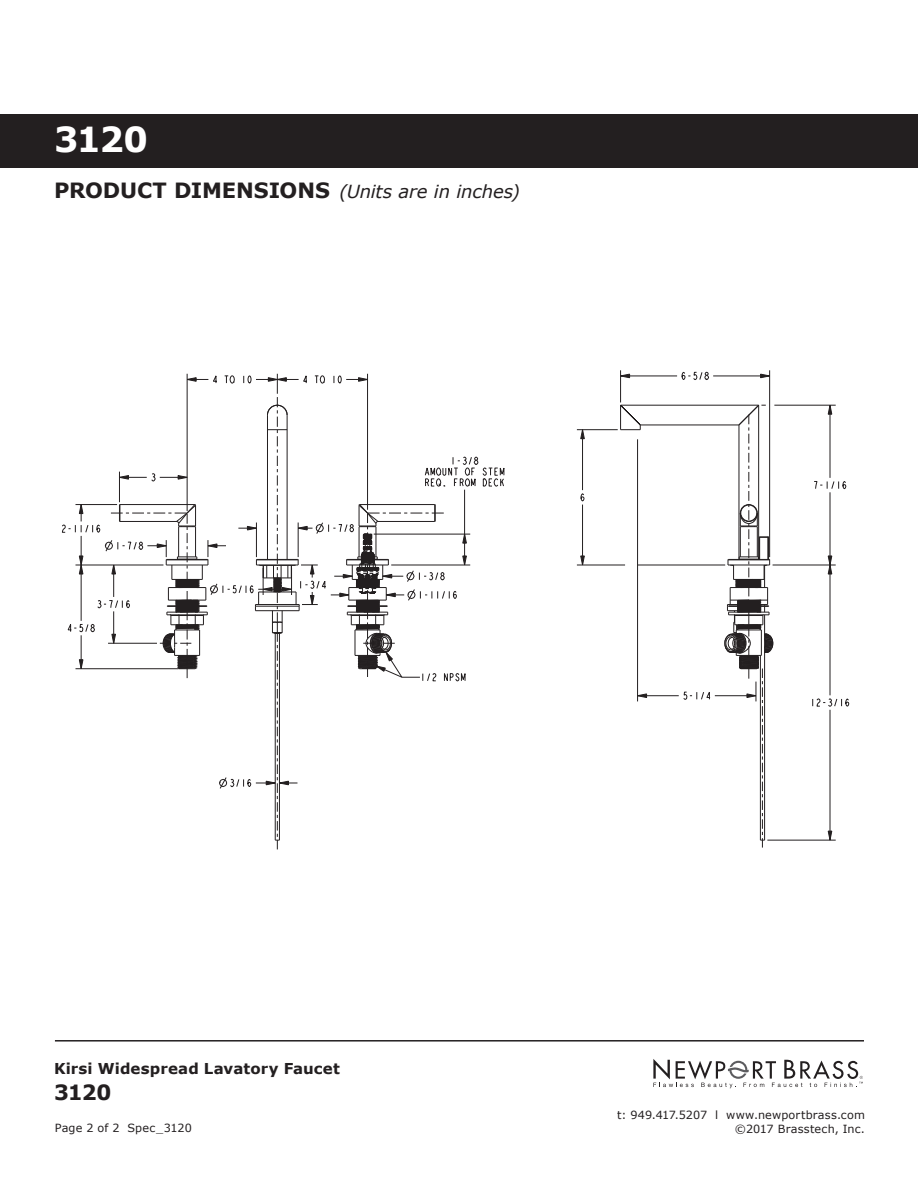
<style>
.page{position:relative;width:918px;height:1188px;background:#fff}
.page>*{position:absolute;margin:0;border:0;box-sizing:border-box;transform-origin:0 0}
.t1{font:700 34.5px "Verdana";color:#fff}
.t2{font:700 21px "Verdana";color:#231f20}
.t3{font:italic 18px "Verdana";letter-spacing:-.01em;color:#231f20}
.t4{font:700 15px "Verdana";letter-spacing:.005em;color:#231f20}
.t5{font:11.25px "Verdana";letter-spacing:.015em;color:#231f20}
.s1{font-weight:700;font-style:normal;font-size:21px}
</style>
<div class="page">
<svg style="left:653px;top:1059px;width:210px;height:29px"></svg>
<hr style="left:55px;top:1040px;width:809px;height:2px;background:#231f20">
<div style="left:0;top:114px;width:918px;height:54px;background:#231f20"></div>
<svg style="left:812px;top:698px;width:38px;height:9px"></svg>
<svg style="left:828px;top:831px;width:4px;height:9px"></svg>
<svg style="left:683px;top:691px;width:28px;height:9px"></svg>
<svg style="left:638px;top:693px;width:9px;height:5px"></svg>
<svg style="left:580px;top:493px;width:5px;height:9px"></svg>
<svg style="left:580px;top:430px;width:5px;height:9px"></svg>
<svg style="left:580px;top:556px;width:5px;height:9px"></svg>
<svg style="left:681px;top:371px;width:28px;height:9px"></svg>
<svg style="left:621px;top:374px;width:9px;height:4px"></svg>
<svg style="left:760px;top:374px;width:9px;height:4px"></svg>
<svg style="left:814px;top:481px;width:33px;height:9px"></svg>
<svg style="left:828px;top:406px;width:4px;height:9px"></svg>
<svg style="left:828px;top:556px;width:4px;height:18px"></svg>
<hr style="left:767px;top:840px;width:69px;height:1px;background:#231f20">
<hr style="left:582px;top:430px;width:1px;height:60px;background:#231f20">
<hr style="left:582px;top:505px;width:1px;height:60px;background:#231f20">
<hr style="left:620px;top:370px;width:1px;height:32px;background:#231f20">
<hr style="left:769px;top:370px;width:1px;height:187px;background:#231f20">
<hr style="left:637px;top:565px;width:88px;height:1px;background:#231f20">
<hr style="left:577px;top:565px;width:48px;height:1px;background:#231f20">
<hr style="left:773px;top:565px;width:63px;height:1px;background:#231f20">
<hr style="left:830px;top:405px;width:1px;height:73px;background:#231f20">
<hr style="left:830px;top:710px;width:1px;height:130px;background:#231f20">
<hr style="left:830px;top:492px;width:1px;height:203px;background:#231f20">
<hr style="left:577px;top:429px;width:41px;height:1px;background:#231f20">
<hr style="left:774px;top:405px;width:62px;height:1px;background:#231f20">
<hr style="left:713px;top:376px;width:57px;height:1px;background:#231f20">
<hr style="left:621px;top:376px;width:56px;height:1px;background:#231f20">
<hr style="left:637px;top:439px;width:1px;height:262px;background:#231f20">
<hr style="left:715px;top:695px;width:41px;height:1px;background:#231f20">
<hr style="left:638px;top:695px;width:41px;height:1px;background:#231f20">
<svg style="left:620px;top:405px;width:21px;height:25px"></svg>
<hr style="left:640px;top:425px;width:99px;height:1px;background:#231f20">
<hr style="left:621px;top:405px;width:138px;height:1px;background:#231f20">
<svg style="left:62px;top:373px;width:443px;height:476px"></svg>
<svg style="left:724px;top:405px;width:49px;height:443px"></svg>
<h1 class="t1" style="left:54px;top:115px;width:96px">3120</h1>
<h3 class="t3" style="left:54px;top:179px;width:467px"><span class="s1">PRODUCT DIMENSIONS</span> (Units are in inches)</h3>
<h3 class="t4" style="left:54px;top:1058px;width:287px">Kirsi Widespread Lavatory Faucet</h3>
<h2 class="t2" style="left:54px;top:1077px;width:59px">3120</h2>
<p class="t5" style="left:617px;top:1108px;width:249px">t: 949.417.5207 l www.newportbrass.com</p>
<p class="t5" style="left:55px;top:1120px;width:139px">Page 2 of 2 Spec_3120</p>
<p class="t5" style="left:735px;top:1121px;width:132px">©2017 Brasstech, Inc.</p>
</div>
